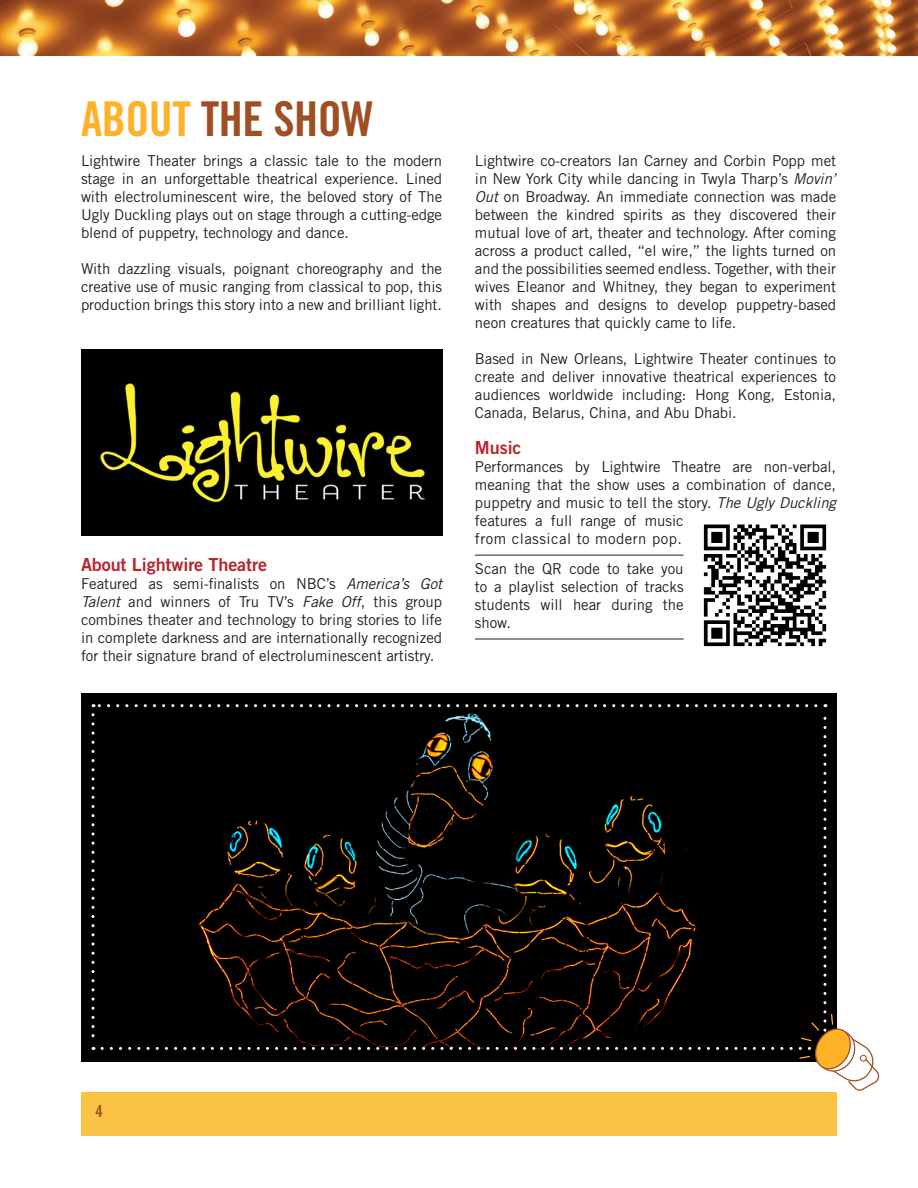
<style>
.page{position:relative;width:918px;height:1188px;background:#fff}
.page>*{position:absolute;margin:0;border:0;box-sizing:border-box;transform-origin:0 0}
.t1{font:48px "Trade Gothic LT Std Bd Cn 20";letter-spacing:-.01em;color:#9f4f23}
.Heading_3{font:18px "Trade Gothic LT Std Bd 2";letter-spacing:-.005em;color:#b6242d}
.Heading_2{font:18px "Trade Gothic LT Std Bd 2";letter-spacing:-.005em;color:#b6242d}
.t2{font:16.5px "Trade Gothic LT Std Bd Cn 20";color:#9f4f23}
.t3{font:15px/18px "Trade Gothic LT Std";letter-spacing:-.005em;color:#231f20;text-align:justify}
.s1{color:#feb228}
.s2{font-style:italic}
</style>
<div class="page">
<div style="left:81px;top:1092px;width:756px;height:44px;background:#fbc343"></div>
<img style="left:0;top:0;width:918px;height:56px">
<div style="left:81px;top:693px;width:739px;height:369px;background:#020001"></div>
<svg style="left:92px;top:704px;width:788px;height:387px"></svg>
<img style="left:81px;top:350px;width:361px;height:185px">
<img style="left:703px;top:524px;width:124px;height:123px">
<hr style="left:475px;top:555px;width:209px;height:1px;background:#231f20">
<hr style="left:475px;top:639px;width:209px;height:1px;background:#231f20">
<p class="t1" style="left:81px;top:89px;width:294px"><span class="s1">ABOUT</span> THE SHOW</p>
<p class="t3" style="left:81px;top:151px;width:363px">Lightwire Theater brings a classic tale to the modern stage in an unforgettable theatrical experience. Lined with electroluminescent wire, the beloved story of The Ugly Duckling plays out on stage through a cutting-edge blend of puppetry, technology and dance.</p>
<p class="t3" style="left:81px;top:259px;width:363px">With dazzling visuals, poignant choreography and the creative use of music ranging from classical to pop, this production brings this story into a new and brilliant light.</p>
<p class="Heading_3" style="left:81px;top:553px;width:188px">About Lightwire Theatre</p>
<p class="t3" style="left:81px;top:574px;width:363px">Featured as semi-finalists on NBC’s <span class="s2">America’s Got Talent</span> and winners of Tru TV’s <span class="s2">Fake Off</span>, this group combines theater and technology to bring stories to life in complete darkness and are internationally recognized for their signature brand of electroluminescent artistry.</p>
<p class="t3" style="left:475px;top:151px;width:363px">Lightwire co-creators Ian Carney and Corbin Popp met in New York City while dancing in Twyla Tharp’s <span class="s2">Movin’ Out</span> on Broadway. An immediate connection was made between the kindred spirits as they discovered their mutual love of art, theater and technology. After coming across a product called, “el wire,” the lights turned on and the possibilities seemed endless. Together, with their wives Eleanor and Whitney, they began to experiment with shapes and designs to develop puppetry-based neon creatures that quickly came to life.</p>
<p class="t3" style="left:475px;top:349px;width:363px">Based in New Orleans, Lightwire Theater continues to create and deliver innovative theatrical experiences to audiences worldwide including: Hong Kong, Estonia, Canada, Belarus, China, and Abu Dhabi.</p>
<p class="Heading_2" style="left:475px;top:436px;width:48px">Music</p>
<p class="t3" style="left:475px;top:457px;width:363px;text-align:left">Performances by Lightwire Theatre are non-verbal, meaning that the show uses a combination of dance, puppetry and music to tell the story. <span class="s2">The Ugly Duckling </span>features a full range of music<br>from classical to modern pop.</p>
<p class="t3" style="left:475px;top:559px;width:210px">Scan the QR code to take you to a playlist selection of tracks students will hear during the show.</p>
<p class="t2" style="left:95px;top:1101px;width:9px">4</p>
</div>
